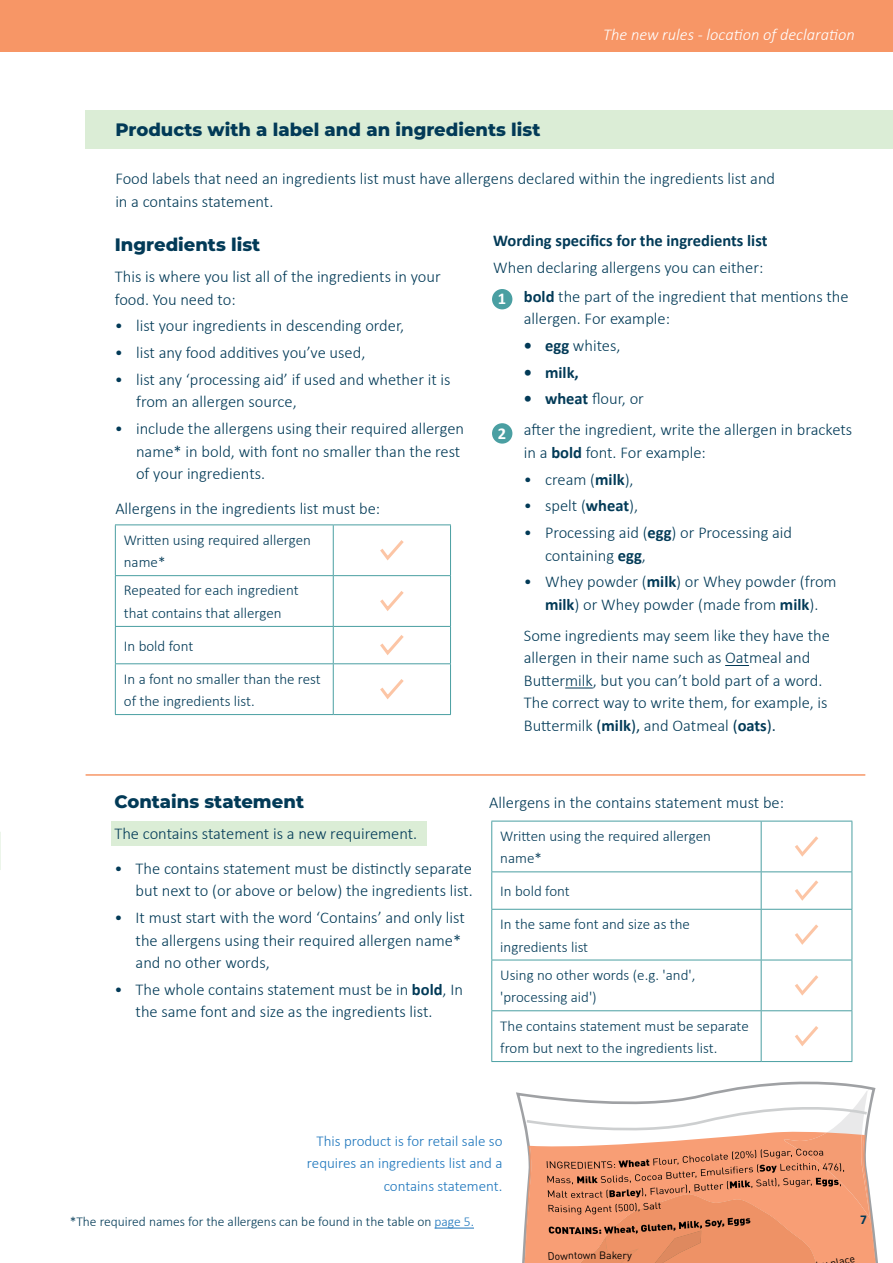
<style>
.page{position:relative;width:893px;height:1263px;background:#fff}
.page>*{position:absolute;margin:0;border:0;box-sizing:border-box;transform-origin:0 0}
.t1{font:800 18px "Montserrat";color:#023a57}
.t2{font:300 16.5px/22.5px "Calibri";color:#023a57}
.t3{font:700 16.5px "Calibri";color:#023a57}
.t4{font:italic 300 16.5px "Calibri";color:#fff}
.t5{font:700 16.5px "Calibri";color:#fff}
.t6{font:300 15px/22.5px "Calibri";color:#023a57}
.t7{font:300 15px/22.5px "Calibri";color:#1c75bc;text-align:right}
.t8{font:300 13.5px "Calibri";color:#023a57}
.t9{font:700 13.5px "Calibri";color:#023a57}
.t10{font:10.5px "DIN";color:#000}
.s1{font-weight:700}
.s2{font-weight:400}
.s3{color:#1c75bc}
</style>
<div class="page">
<div style="left:0;top:0;width:893px;height:51px;background:#f79666"></div>
<div style="left:111px;top:822px;width:315px;height:24px;background:#dbedd6"></div>
<div style="left:85px;top:111px;width:808px;height:38px;background:#dbedd6"></div>
<hr style="left:333px;top:525px;width:1px;height:50px;background:#4a9fa2">
<hr style="left:115px;top:575px;width:218px;height:1px;background:#4a9fa2">
<hr style="left:333px;top:576px;width:1px;height:50px;background:#4a9fa2">
<hr style="left:333px;top:627px;width:1px;height:36px;background:#4a9fa2">
<hr style="left:115px;top:663px;width:218px;height:1px;background:#4a9fa2">
<hr style="left:333px;top:663px;width:118px;height:1px;background:#4a9fa2">
<hr style="left:333px;top:664px;width:1px;height:50px;background:#4a9fa2">
<hr style="left:115px;top:714px;width:218px;height:1px;background:#4a9fa2">
<hr style="left:333px;top:575px;width:118px;height:1px;background:#4a9fa2">
<hr style="left:333px;top:714px;width:118px;height:1px;background:#4a9fa2">
<hr style="left:115px;top:524px;width:218px;height:1px;background:#4a9fa2">
<hr style="left:115px;top:525px;width:1px;height:50px;background:#4a9fa2">
<hr style="left:333px;top:524px;width:118px;height:1px;background:#4a9fa2">
<hr style="left:450px;top:525px;width:1px;height:50px;background:#4a9fa2">
<hr style="left:115px;top:576px;width:1px;height:50px;background:#4a9fa2">
<hr style="left:450px;top:576px;width:1px;height:50px;background:#4a9fa2">
<hr style="left:115px;top:626px;width:218px;height:1px;background:#4a9fa2">
<hr style="left:115px;top:627px;width:1px;height:36px;background:#4a9fa2">
<hr style="left:333px;top:626px;width:118px;height:1px;background:#4a9fa2">
<hr style="left:450px;top:627px;width:1px;height:36px;background:#4a9fa2">
<hr style="left:115px;top:664px;width:1px;height:50px;background:#4a9fa2">
<hr style="left:450px;top:664px;width:1px;height:50px;background:#4a9fa2">
<svg style="left:380px;top:540px;width:24px;height:21px"></svg>
<svg style="left:380px;top:591px;width:24px;height:20px"></svg>
<svg style="left:380px;top:635px;width:24px;height:20px"></svg>
<svg style="left:380px;top:679px;width:24px;height:21px"></svg>
<hr style="left:761px;top:821px;width:1px;height:50px;background:#4a9fa2">
<hr style="left:761px;top:910px;width:1px;height:50px;background:#4a9fa2">
<hr style="left:761px;top:960px;width:1px;height:50px;background:#4a9fa2">
<hr style="left:761px;top:1011px;width:1px;height:50px;background:#4a9fa2">
<hr style="left:761px;top:871px;width:91px;height:1px;background:#4a9fa2">
<hr style="left:491px;top:871px;width:270px;height:1px;background:#4a9fa2">
<hr style="left:761px;top:872px;width:1px;height:37px;background:#4a9fa2">
<hr style="left:491px;top:909px;width:270px;height:1px;background:#4a9fa2">
<hr style="left:761px;top:909px;width:91px;height:1px;background:#4a9fa2">
<hr style="left:491px;top:821px;width:270px;height:1px;background:#4a9fa2">
<hr style="left:491px;top:821px;width:1px;height:50px;background:#4a9fa2">
<hr style="left:761px;top:821px;width:91px;height:1px;background:#4a9fa2">
<hr style="left:852px;top:821px;width:1px;height:50px;background:#4a9fa2">
<hr style="left:491px;top:872px;width:1px;height:37px;background:#4a9fa2">
<hr style="left:852px;top:872px;width:1px;height:37px;background:#4a9fa2">
<hr style="left:491px;top:910px;width:1px;height:50px;background:#4a9fa2">
<hr style="left:852px;top:910px;width:1px;height:50px;background:#4a9fa2">
<hr style="left:491px;top:960px;width:270px;height:1px;background:#4a9fa2">
<hr style="left:491px;top:960px;width:1px;height:50px;background:#4a9fa2">
<hr style="left:761px;top:960px;width:91px;height:1px;background:#4a9fa2">
<hr style="left:852px;top:960px;width:1px;height:50px;background:#4a9fa2">
<hr style="left:491px;top:1010px;width:270px;height:1px;background:#4a9fa2">
<hr style="left:491px;top:1011px;width:1px;height:50px;background:#4a9fa2">
<hr style="left:761px;top:1010px;width:91px;height:1px;background:#4a9fa2">
<hr style="left:852px;top:1011px;width:1px;height:50px;background:#4a9fa2">
<hr style="left:491px;top:1061px;width:270px;height:1px;background:#4a9fa2">
<hr style="left:761px;top:1061px;width:91px;height:1px;background:#4a9fa2">
<svg style="left:795px;top:836px;width:24px;height:21px"></svg>
<svg style="left:795px;top:880px;width:24px;height:21px"></svg>
<svg style="left:795px;top:924px;width:24px;height:21px"></svg>
<svg style="left:795px;top:975px;width:24px;height:21px"></svg>
<svg style="left:795px;top:1026px;width:23px;height:20px"></svg>
<hr style="left:434px;top:1228px;width:40px;height:1px;background:#1c75bc">
<svg style="left:516px;top:1081px;width:360px;height:182px"></svg>
<svg style="left:523px;top:1135px;width:355px;height:128px"></svg>
<hr style="left:86px;top:774px;width:779px;height:2px;background:#f79666">
<div style="left:492px;top:289px;width:20px;height:20px;background:#4a9fa2;border-radius:50%"></div>
<div style="left:492px;top:423px;width:20px;height:21px;background:#4a9fa2;border-radius:50%"></div>
<svg style="left:725px;top:665px;width:24px;height:1px"></svg>
<svg style="left:565px;top:688px;width:28px;height:1px"></svg>
<svg style="left:527px;top:1089px;width:344px;height:174px"></svg>
<p class="t1" style="left:115px;top:122px;width:427px">Products with a label and an ingredients list</p>
<p class="t4" style="left:603px;top:24px;width:253px">The new rules - location of declaration</p>
<p class="t2" style="left:115px;top:169px;width:661px">Food labels that need an ingredients list must have allergens declared within the ingredients list and in a contains statement.</p>
<p class="t1" style="left:115px;top:237px;width:147px">Ingredients list</p>
<p class="t2" style="left:115px;top:266px;width:327px">This is where you list all of the ingredients in your food. You need to:</p>
<p class="t2" style="left:115px;top:316px;width:291px">• list your ingredients in descending order,</p>
<p class="t2" style="left:115px;top:342px;width:252px">• list any food additives you’ve used,</p>
<p class="t2" style="left:136px;top:369px;width:316px;text-indent:-21px">• list any ‘processing aid’ if used and whether it is from an allergen source,</p>
<p class="t2" style="left:136px;top:418px;width:329px;text-indent:-21px">• include the allergens using their required allergen name* in bold, with font no smaller than the rest of your ingredients.</p>
<p class="t2" style="left:115px;top:498px;width:266px">Allergens in the ingredients list must be:</p>
<p class="t6" style="left:124px;top:528px;width:189px">Written using required allergen name*</p>
<p class="t6" style="left:124px;top:580px;width:176px">Repeated for each ingredient that contains that allergen</p>
<p class="t6" style="left:124px;top:630px;width:198px;line-height:32.8px">In bold font<br>In a font no smaller than the rest</p>
<p class="t6" style="left:124px;top:691px;width:132px">of the ingredients list.</p>
<p class="t3" style="left:493px;top:229px;width:276px">Wording specifics for the ingredients list</p>
<p class="t2" style="left:493px;top:257px;width:272px">When declaring allergens you can either:</p>
<p class="t5" style="left:498px;top:292px;width:10px">1</p>
<p class="t5" style="left:498px;top:426px;width:10px">2</p>
<p class="t2" style="left:524px;top:285px;width:326px"><span class="s1">bold</span> the part of the ingredient that mentions the allergen. For example:</p>
<p class="t2" style="left:524px;top:335px;width:98px"><span class="s1">• egg</span> whites,</p>
<p class="t3" style="left:524px;top:366px;width:56px">• milk,</p>
<p class="t2" style="left:524px;top:383px;width:330px;line-height:31px"><span class="s1">• wheat</span> flour, or<br>after the ingredient, write the allergen in brackets</p>
<p class="t2" style="left:524px;top:442px;width:183px">in a <span class="s1">bold</span> font. For example:</p>
<p class="t2" style="left:524px;top:469px;width:111px">• cream (<span class="s1">milk</span>),</p>
<p class="t2" style="left:524px;top:496px;width:116px">• spelt (<span class="s1">wheat</span>),</p>
<p class="t2" style="left:545px;top:522px;width:249px;text-indent:-21px">• Processing aid (<span class="s1">egg</span>) or Processing aid containing <span class="s1">egg</span>,</p>
<p class="t2" style="left:524px;top:572px;width:314px;text-align:center">• Whey powder (<span class="s1">milk</span>) or Whey powder (from <span class="s1">milk</span>) or Whey powder (made from <span class="s1">milk</span>).</p>
<p class="t2" style="left:524px;top:625px;width:307px">Some ingredients may seem like they have the allergen in their name such as Oatmeal and Buttermilk, but you can’t bold part of a word.<br>The correct way to write them, for example, is Buttermilk <span class="s2">(</span><span class="s1">milk</span><span class="s2">),</span> and Oatmeal <span class="s2">(</span><span class="s1">oats</span><span class="s2">).</span></p>
<p class="t1" style="left:114px;top:793px;width:191px">Contains statement</p>
<p class="t2" style="left:114px;top:823px;width:304px">The contains statement is a new requirement.</p>
<p class="t2" style="left:114px;top:858px;width:360px;text-align:right">• The contains statement must be distinctly separate but next to (or above or below) the ingredients list.</p>
<p class="t2" style="left:136px;top:907px;width:331px;text-indent:-21px">• It must start with the word ‘Contains’ and only list the allergens using their required allergen name* and no other words,</p>
<p class="t2" style="left:114px;top:979px;width:350px;text-align:center">• The whole contains statement must be in <span class="s1">bold</span>, In the same font and size as the ingredients list.</p>
<p class="t2" style="left:489px;top:792px;width:296px">Allergens in the contains statement must be:</p>
<p class="t6" style="left:500px;top:824px;width:212px">Written using the required allergen name*</p>
<p class="t6" style="left:500px;top:876px;width:191px;line-height:32.8px">In bold font<br>In the same font and size as the</p>
<p class="t6" style="left:500px;top:933px;width:197px;line-height:28.2px">ingredients list<br>Using no other words (e.g. 'and',</p>
<p class="t6" style="left:500px;top:984px;width:250px;line-height:28.2px">'processing aid')<br>The contains statement must be separate</p>
<p class="t6" style="left:500px;top:1038px;width:219px">from but next to the ingredients list.</p>
<p class="t7" style="left:307px;top:1131px;width:197px">This product is for retail sale so requires an ingredients list and a contains statement.</p>
<p class="t8" style="left:70px;top:1217px;width:406px">*The required names for the allergens can be found in the table on <span class="s3">page 5.</span></p>
<p class="t10" style="left:599px;top:1251px;width:9px">B</p>
<p class="t10" style="left:606px;top:1251px;width:27px;rotate:1deg">akery</p>
<p class="t9" style="left:860px;top:1214px;width:8px">7</p>
<p class="t10" style="left:835px;top:1258px;width:21px;rotate:-11deg">lace</p>
</div>
